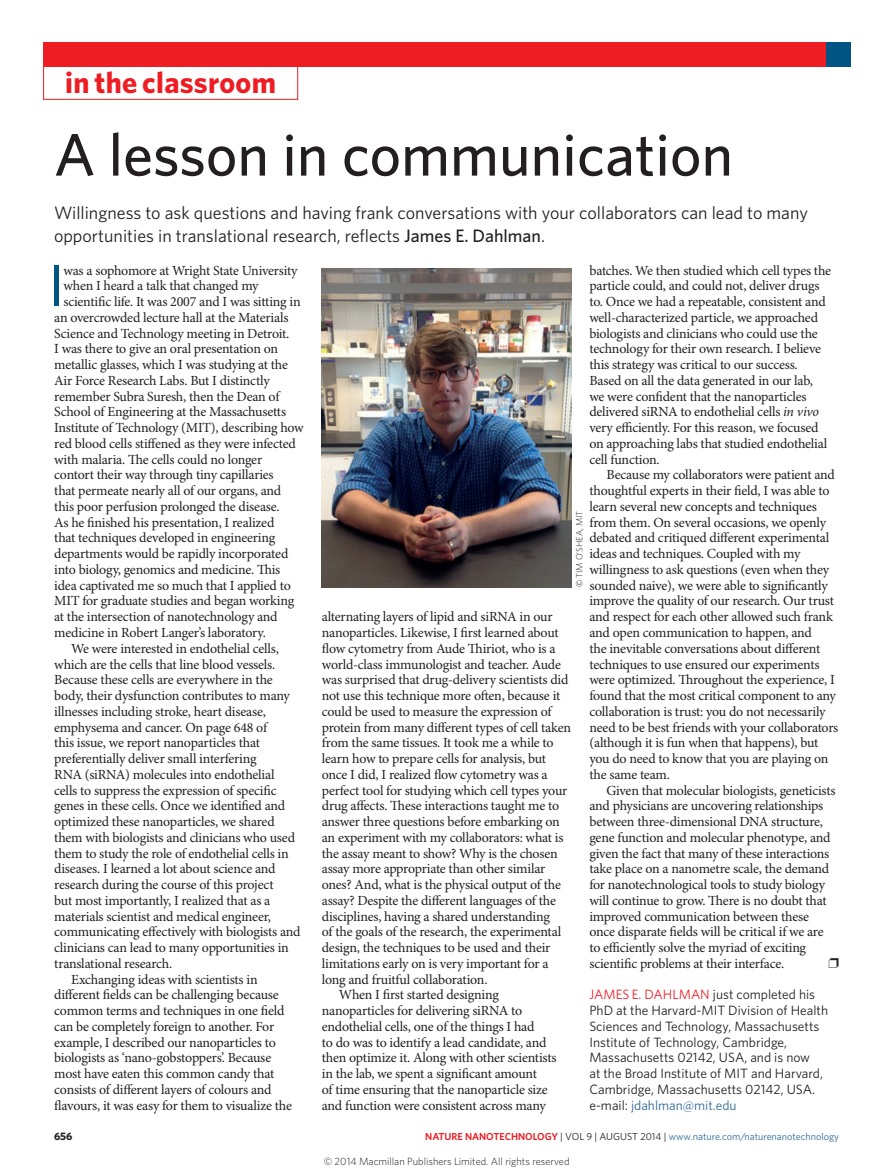
<style>
.page{position:relative;width:893px;height:1174px;background:#fff}
.page>*{position:absolute;margin:0;border:0;box-sizing:border-box;transform-origin:0 0}
.Title{font:500 60px "Whitney";color:#231f20}
.Body_first_w_drop_c{font:59.25px "Whitney";color:#005585}
.t1{font:700 30px "Whitney";letter-spacing:.01em;color:#ee1d23}
.Standfirst{font:18px/22.5px "Whitney";color:#231f20}
.Body_text{font:13.95px/15.8px "Minion Pro";letter-spacing:-.015em;color:#231f20}
.Body_first_w_drop_c-2{font:13.95px "Minion Pro";letter-spacing:-.015em;color:#231f20}
.Author_information{font:13.5px/15.8px "Whitney";color:#231f20}
.t2{font:700 10.8px "Whitney";color:#231f20}
.t3{font:300 10.5px "Whitney";color:#1d1d1b}
.t4{font:10.2px "Whitney";color:#2f679b}
.Picture_credit{font:300 9px "Whitney";color:#231f20}
.s1{font-weight:500}
.s2{font-style:italic}
.s3{color:#ee1d23}
.s4{color:#2f679b}
.s5{font-weight:400}
.s6{font-weight:600;color:#ee1d23}
.s7{color:#231f20}
</style>
<div class="page">
<div style="left:43px;top:66px;width:255px;height:34px;border:1px solid #ee1d23"></div>
<div style="left:43px;top:43px;width:806px;height:24px;background:#ee1d23"></div>
<div style="left:826px;top:43px;width:24px;height:24px;background:#005585"></div>
<img style="left:322px;top:268px;width:249px;height:319px">
<p class="t1" style="left:65px;top:62px;width:212px">in the classroom</p>
<p class="Title" style="left:54px;top:115px;width:681px">A lesson in communication</p>
<p class="Standfirst" style="left:54px;top:201px;width:755px">Willingness to ask questions and having frank conversations with your collaborators can lead to many opportunities in translational research, reflects <span class="s1">James E. Dahlman</span>.</p>
<p class="Body_first_w_drop_c" style="left:48px;top:246px;width:17px">I</p>
<p class="Body_first_w_drop_c-2" style="left:63px;top:262px;width:236px">was a sophomore at Wright State University</p>
<p class="Body_text" style="left:589px;top:263px;width:243px">batches. We then studied which cell types the particle could, and could not, deliver drugs to. Once we had a repeatable, consistent and well-characterized particle, we approached biologists and clinicians who could use the technology for their own research. I believe this strategy was critical to our success.<br>Based on all the data generated in our lab, we were confident that the nanoparticles delivered siRNA to endothelial cells <span class="s2">in vivo </span>very efficiently. For this reason, we focused on approaching labs that studied endothelial cell function.</p>
<p class="Body_text" style="left:589px;top:467px;width:250px;text-indent:17px">Because my collaborators were patient and thoughtful experts in their field, I was able to learn several new concepts and techniques from them. On several occasions, we openly debated and critiqued different experimental ideas and techniques. Coupled with my willingness to ask questions (even when they sounded naive), we were able to significantly improve the quality of our research. Our trust and respect for each other allowed such frank and open communication to happen, and<br>the inevitable conversations about different techniques to use ensured our experiments were optimized. Throughout the experience, I found that the most critical component to any collaboration is trust: you do not necessarily need to be best friends with your collaborators (although it is fun when that happens), but you do need to know that you are playing on the same team.</p>
<p class="Body_text" style="left:589px;top:782px;width:248px;text-indent:17px">Given that molecular biologists, geneticists and physicians are uncovering relationships between three-dimensional DNA structure, gene function and molecular phenotype, and given the fact that many of these interactions take place on a nanometre scale, the demand for nanotechnological tools to study biology will continue to grow. There is no doubt that improved communication between these once disparate fields will be critical if we are to efficiently solve the myriad of exciting scientific problems at their interface.</p>
<p class="Author_information" style="left:589px;top:986px;width:240px"><span class="s3">JAMES E. DAHLMAN</span> just completed his PhD at the Harvard-MIT Division of Health Sciences and Technology, Massachusetts Institute of Technology, Cambridge, Massachusetts 02142, USA, and is now<br>at the Broad Institute of MIT and Harvard, Cambridge, Massachusetts 02142, USA. e-mail: <span class="s4">jdahlman@mit.edu</span></p>
<p class="Body_first_w_drop_c-2" style="left:63px;top:277px;width:197px">when I heard a talk that changed my</p>
<p class="Body_first_w_drop_c-2" style="left:63px;top:293px;width:239px">scientific life. It was 2007 and I was sitting in</p>
<p class="Body_first_w_drop_c-2" style="left:54px;top:309px;width:236px">an overcrowded lecture hall at the Materials</p>
<p class="Body_first_w_drop_c-2" style="left:54px;top:325px;width:237px">Science and Technology meeting in Detroit.</p>
<p class="Body_first_w_drop_c-2" style="left:54px;top:340px;width:225px">I was there to give an oral presentation on</p>
<p class="Body_first_w_drop_c-2" style="left:54px;top:356px;width:235px">metallic glasses, which I was studying at the</p>
<p class="Body_first_w_drop_c-2" style="left:54px;top:372px;width:217px">Air Force Research Labs. But I distinctly</p>
<p class="Body_first_w_drop_c-2" style="left:54px;top:388px;width:227px">remember Subra Suresh, then the Dean of</p>
<p class="Body_first_w_drop_c-2" style="left:54px;top:403px;width:233px">School of Engineering at the Massachusetts</p>
<p class="Body_first_w_drop_c-2" style="left:54px;top:419px;width:251px">Institute of Technology (MIT), describing how</p>
<p class="Body_first_w_drop_c-2" style="left:54px;top:435px;width:243px">red blood cells stiffened as they were infected</p>
<p class="Body_first_w_drop_c-2" style="left:54px;top:451px;width:209px">with malaria. The cells could no longer</p>
<p class="Body_first_w_drop_c-2" style="left:54px;top:466px;width:221px">contort their way through tiny capillaries</p>
<p class="Body_first_w_drop_c-2" style="left:54px;top:482px;width:228px">that permeate nearly all of our organs, and</p>
<p class="Body_first_w_drop_c-2" style="left:54px;top:498px;width:227px">this poor perfusion prolonged the disease.</p>
<p class="Body_first_w_drop_c-2" style="left:54px;top:514px;width:222px">As he finished his presentation, I realized</p>
<p class="Body_first_w_drop_c-2" style="left:54px;top:529px;width:223px">that techniques developed in engineering</p>
<p class="Body_first_w_drop_c-2" style="left:54px;top:545px;width:236px">departments would be rapidly incorporated</p>
<p class="Body_first_w_drop_c-2" style="left:54px;top:561px;width:228px">into biology, genomics and medicine. This</p>
<p class="Body_first_w_drop_c-2" style="left:54px;top:577px;width:238px">idea captivated me so much that I applied to</p>
<p class="Body_first_w_drop_c-2" style="left:54px;top:592px;width:241px">MIT for graduate studies and began working</p>
<p class="Body_first_w_drop_c-2" style="left:54px;top:608px;width:225px">at the intersection of nanotechnology and</p>
<p class="Body_first_w_drop_c-2" style="left:54px;top:624px;width:213px">medicine in Robert Langer’s laboratory.</p>
<p class="Body_text" style="left:54px;top:641px;width:248px;text-indent:17px">We were interested in endothelial cells, which are the cells that line blood vessels.<br>Because these cells are everywhere in the body, their dysfunction contributes to many illnesses including stroke, heart disease, emphysema and cancer. On page 648 of<br>this issue, we report nanoparticles that preferentially deliver small interfering<br>RNA (siRNA) molecules into endothelial cells to suppress the expression of specific genes in these cells. Once we identified and optimized these nanoparticles, we shared them with biologists and clinicians who used them to study the role of endothelial cells in diseases. I learned a lot about science and research during the course of this project<br>but most importantly, I realized that as a materials scientist and medical engineer, communicating effectively with biologists and clinicians can lead to many opportunities in translational research.</p>
<p class="Body_text" style="left:54px;top:971px;width:239px;text-indent:17px">Exchanging ideas with scientists in different fields can be challenging because common terms and techniques in one field can be completely foreign to another. For example, I described our nanoparticles to biologists as ‘nano-gobstoppers’. Because most have eaten this common candy that consists of different layers of colours and flavours, it was easy for them to visualize the</p>
<p class="Picture_credit" style="left:573px;top:587px;width:79px;rotate:-90deg"><span class="s5">©</span> TIM O’SHEA, MIT</p>
<p class="Body_text" style="left:322px;top:609px;width:251px">alternating layers of lipid and siRNA in our nanoparticles. Likewise, I first learned about flow cytometry from Aude Thiriot, who is a world-class immunologist and teacher. Aude was surprised that drug-delivery scientists did not use this technique more often, because it could be used to measure the expression of protein from many different types of cell taken from the same tissues. It took me a while to learn how to prepare cells for analysis, but once I did, I realized flow cytometry was a perfect tool for studying which cell types your drug affects. These interactions taught me to answer three questions before embarking on an experiment with my collaborators: what is the assay meant to show? Why is the chosen assay more appropriate than other similar ones? And, what is the physical output of the assay? Despite the different languages of the disciplines, having a shared understanding<br>of the goals of the research, the experimental design, the techniques to be used and their limitations early on is very important for a long and fruitful collaboration.</p>
<p class="Body_text" style="left:322px;top:987px;width:236px;text-indent:17px">When I first started designing nanoparticles for delivering siRNA to endothelial cells, one of the things I had<br>to do was to identify a lead candidate, and then optimize it. Along with other scientists in the lab, we spent a significant amount<br>of time ensuring that the nanoparticle size and function were consistent across many</p>
<p class="t2" style="left:54px;top:1129px;width:20px">656</p>
<p class="t4" style="left:425px;top:1129px;width:415px"><span class="s6">NATURE NANOTECHNOLOGY</span> <span class="s7">| VOL 9 | AUGUST 2014 |</span> www.nature.com/naturenanotechnology</p>
<p class="t3" style="left:324px;top:1154px;width:247px">© 2014 Macmillan Publishers Limited. All rights reserved</p>
</div>
